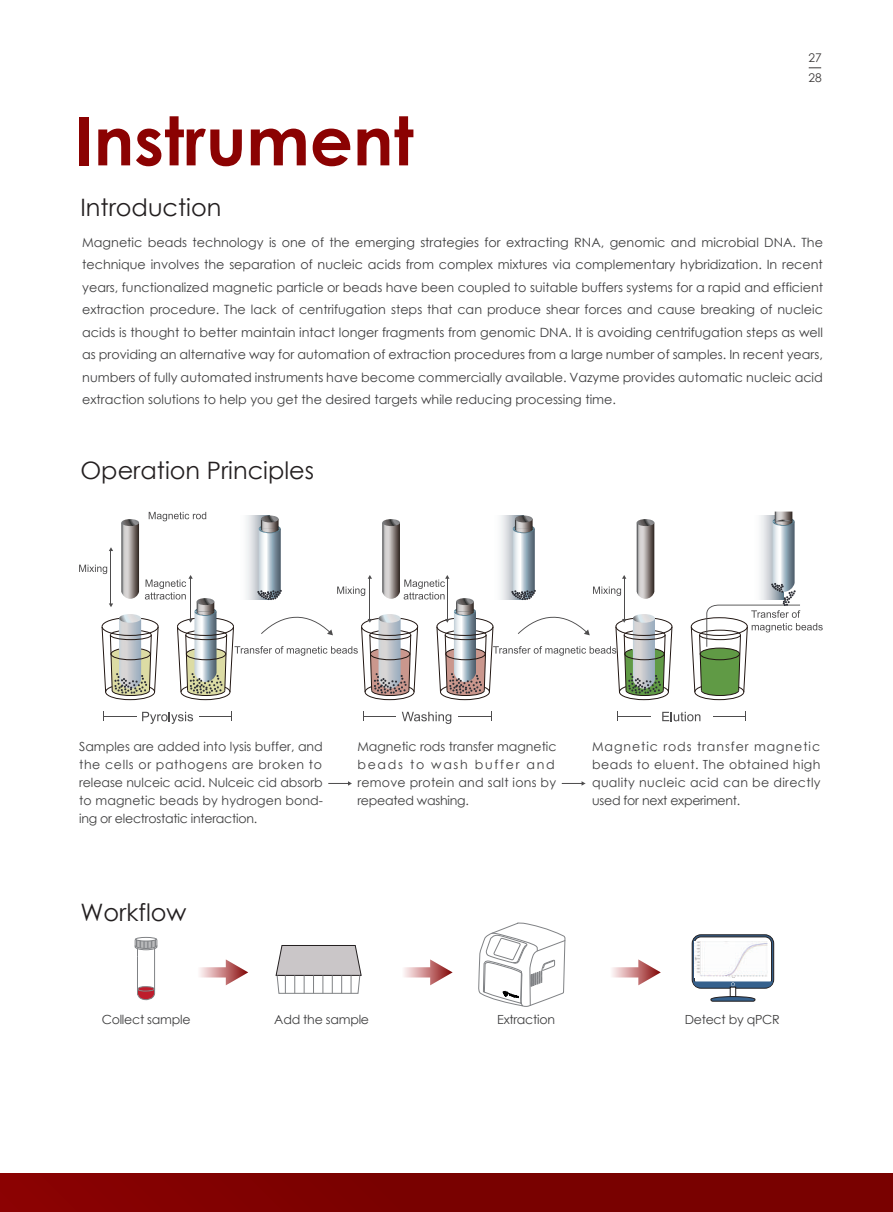
<style>
.page{position:relative;width:893px;height:1212px;background:#fff}
.page>*{position:absolute;margin:0;border:0;box-sizing:border-box;transform-origin:0 0}
.t1{font:700 67.5px "Century Gothic";color:#8b0202}
.t2{font:24px "Century Gothic";color:#231f20}
.t3{font:12.75px/22.5px "Century Gothic";color:#3e3e3f;text-align:justify}
.t4{font:12.6px/18px "Century Gothic";color:#3e3e3f;text-align:justify}
.t5{font:12.6px "Century Gothic";letter-spacing:-.02em;color:#3e3e3f}
.t6{font:12px/19.6px "Century Gothic";color:#3d3a3a}
</style>
<div class="page">
<div style="left:0;top:1174px;width:893px;height:38px;background:linear-gradient(to right,#860101,#740100)"></div>
<svg style="left:809px;top:67px;width:12px;height:1px"></svg>
<svg style="left:328px;top:781px;width:24px;height:5px"></svg>
<svg style="left:562px;top:781px;width:23px;height:5px"></svg>
<div style="left:105px;top:684px;width:50px;height:16px;border:1px solid #221713;border-radius:50%"></div>
<div style="left:181px;top:684px;width:49px;height:16px;border:1px solid #221713;border-radius:50%"></div>
<div style="left:365px;top:684px;width:49px;height:16px;border:1px solid #221713;border-radius:50%"></div>
<div style="left:440px;top:684px;width:50px;height:16px;border:1px solid #221713;border-radius:50%"></div>
<div style="left:619px;top:684px;width:50px;height:16px;border:1px solid #221713;border-radius:50%"></div>
<div style="left:695px;top:684px;width:49px;height:16px;border:1px solid #221713;border-radius:50%"></div>
<svg style="left:142px;top:712px;width:51px;height:12px"></svg>
<hr style="left:104px;top:716px;width:33px;height:1px;background:#4d4c4d">
<hr style="left:199px;top:716px;width:32px;height:1px;background:#4d4c4d">
<svg style="left:402px;top:712px;width:49px;height:12px"></svg>
<hr style="left:363px;top:716px;width:33px;height:1px;background:#4d4c4d">
<hr style="left:458px;top:716px;width:33px;height:1px;background:#4d4c4d">
<svg style="left:662px;top:712px;width:38px;height:9px"></svg>
<hr style="left:618px;top:716px;width:32px;height:1px;background:#4d4c4d">
<hr style="left:713px;top:716px;width:32px;height:1px;background:#4d4c4d">
<svg style="left:691px;top:511px;width:132px;height:185px"></svg>
<svg style="left:79px;top:512px;width:593px;height:184px"></svg>
<div style="left:135px;top:937px;width:22px;height:4px;border:1px solid #808285;border-radius:50%"></div>
<svg style="left:134px;top:938px;width:24px;height:62px"></svg>
<svg style="left:691px;top:934px;width:83px;height:55px"></svg>
<svg style="left:730px;top:987px;width:6px;height:9px"></svg>
<svg style="left:710px;top:996px;width:46px;height:6px"></svg>
<img style="left:695px;top:941px;width:72px;height:36px">
<svg style="left:275px;top:945px;width:87px;height:49px"></svg>
<svg style="left:478px;top:923px;width:87px;height:84px"></svg>
<svg style="left:200px;top:959px;width:48px;height:26px"></svg>
<svg style="left:404px;top:959px;width:49px;height:26px"></svg>
<svg style="left:612px;top:959px;width:49px;height:26px"></svg>
<h1 class="t1" style="left:75px;top:90px;width:340px">Instrument</h1>
<h2 class="t2" style="left:80px;top:191px;width:142px">Introduction</h2>
<p class="t6" style="left:808px;top:48px;width:15px">27<br>28</p>
<p class="t3" style="left:82px;top:231px;width:742px">Magnetic beads technology is one of the emerging strategies for extracting RNA, genomic and microbial DNA. The technique involves the separation of nucleic acids from complex mixtures via complementary hybridization. In recent years, functionalized magnetic particle or beads have been coupled to suitable buffers systems for a rapid and efficient extraction procedure. The lack of centrifugation steps that can produce shear forces and cause breaking of nucleic acids is thought to better maintain intact longer fragments from genomic DNA. It is avoiding centrifugation steps as well as providing an alternative way for automation of extraction procedures from a large number of samples. In recent years, numbers of fully automated instruments have become commercially available. Vazyme provides automatic nucleic acid extraction solutions to help you get the desired targets while reducing processing time.</p>
<h2 class="t2" style="left:80px;top:453px;width:235px">Operation Principles</h2>
<p class="t4" style="left:79px;top:737px;width:245px">Samples are added into lysis buffer, and the cells or pathogens are broken to release nulceic acid. Nulceic cid absorb to magnetic beads by hydrogen bond&shy;ing or electrostatic interaction.</p>
<p class="t4" style="left:357px;top:737px;width:201px;text-align:left">Magnetic rods transfer magnetic beads to wash buffer and remove protein and salt ions by repeated washing.</p>
<p class="t4" style="left:592px;top:737px;width:230px">Magnetic rods transfer magnetic beads to eluent. The obtained high quality nucleic acid can be directly used for next experiment.</p>
<h2 class="t2" style="left:80px;top:896px;width:108px">Workflow</h2>
<p class="t5" style="left:102px;top:1010px;width:90px">Collect sample</p>
<p class="t5" style="left:274px;top:1010px;width:96px">Add the sample</p>
<p class="t5" style="left:497px;top:1010px;width:59px">Extraction</p>
<p class="t5" style="left:685px;top:1010px;width:97px">Detect by qPCR</p>
</div>
